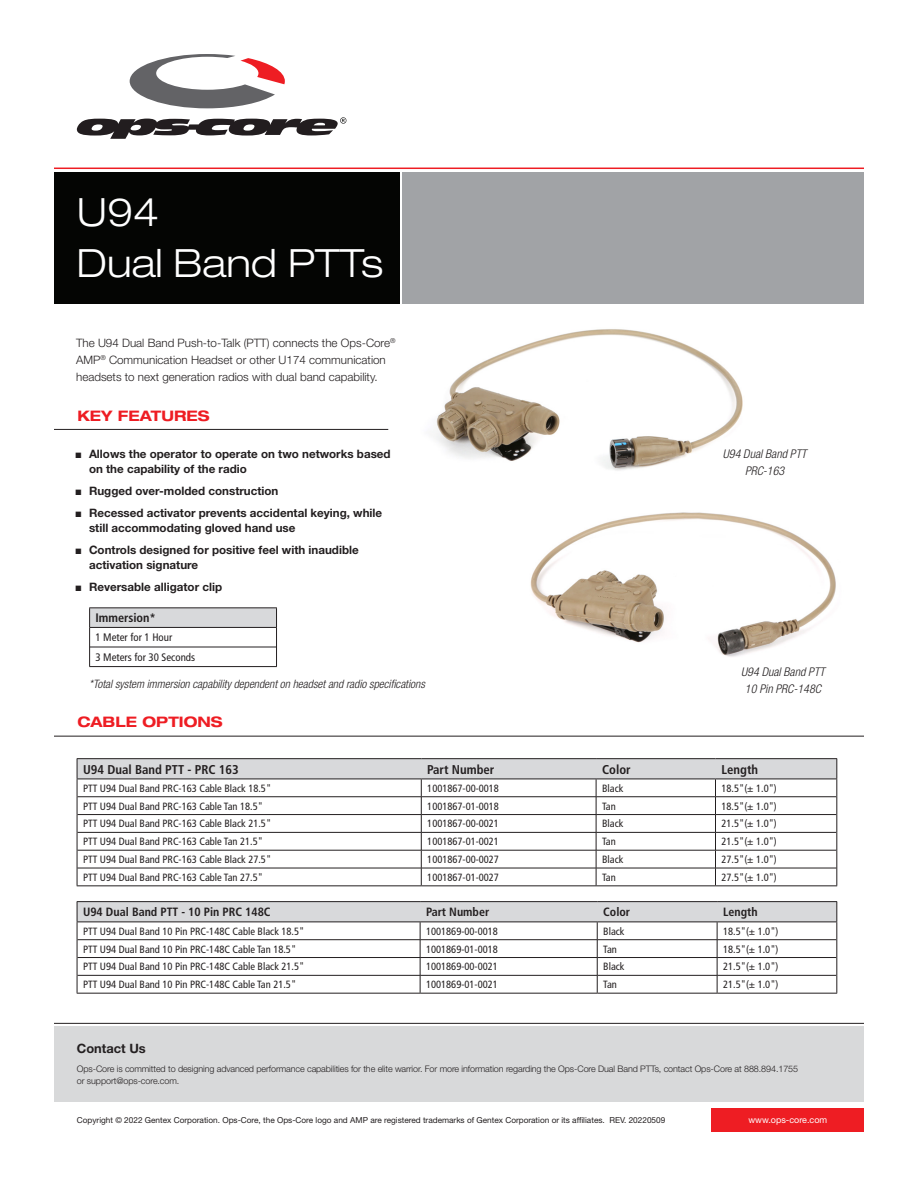
<style>
.page{position:relative;width:918px;height:1188px;background:#fff}
.page>*{position:absolute;margin:0;border:0;box-sizing:border-box;transform-origin:0 0}
.t1{font:300 expanded 39px/51px "Helvetica Neue LT Std";color:#fff}
.t2{font:700 expanded 14.55px "Helvetica Neue LT Std";color:#ee1d23}
.Contact_Us_Copy{font:700 12.9px "Helvetica Neue LT Std";color:#231f20}
.End_Notes{font:700 condensed 12.75px "Frutiger LT Std";color:#231f20}
.t3{font:700 condensed 12.3px "Frutiger LT Std";color:#231f20}
.Intro_Paragraph{font:italic 300 condensed 12px/17.2px "Helvetica Neue LT Std";color:#231f20;text-align:center}
.End_Notes-2{font:700 condensed 12px "Frutiger LT Std";color:#231f20}
.t4{font:700 11.55px/15.3px "Helvetica Neue LT Std";color:#231f20}
.Intro_Paragraph-2{font:300 11.55px/16.6px "Helvetica Neue LT Std";color:#231f20}
.t5{font:italic 300 condensed 11.55px "Helvetica Neue LT Std";color:#231f20}
.End_Notes-3{font:condensed 10.95px "Frutiger LT Std";color:#231f20}
.End_Notes-4{font:condensed 10.5px "Frutiger LT Std";color:#231f20}
.Contact_Us_Copy-2{font:300 9px/12px "Helvetica Neue LT Std";letter-spacing:-.01em;color:#231f20}
.t6{font:9px "Helvetica Neue LT Std";color:#fff}
.Contact_Us_Copy-3{font:8.25px "Helvetica Neue LT Std";color:#231f20}
.s1{font-family:"Arial Narrow";font-weight:400}
</style>
<div class="page">
<div style="left:54px;top:172px;width:346px;height:132px;background:#040503"></div>
<div style="left:403px;top:172px;width:461px;height:132px;background:#a1a3a6"></div>
<hr style="left:54px;top:168px;width:810px;height:1px;background:#ee1d23">
<img style="left:530px;top:512px;width:306px;height:145px">
<img style="left:435px;top:329px;width:308px;height:142px">
<svg style="left:130px;top:54px;width:155px;height:54px"></svg>
<svg style="left:77px;top:117px;width:269px;height:22px"></svg>
<hr style="left:54px;top:1023px;width:810px;height:1px;background:#231f20">
<div style="left:54px;top:1026px;width:810px;height:76px;background:#d8d9da"></div>
<div style="left:712px;top:1108px;width:152px;height:23px;background:#ee1d23"></div>
<hr style="left:54px;top:429px;width:334px;height:1px;background:#231f20">
<hr style="left:54px;top:736px;width:810px;height:1px;background:#231f20">
<hr style="left:77px;top:758px;width:344px;height:1px;background:#231f20">
<hr style="left:421px;top:758px;width:175px;height:1px;background:#231f20">
<hr style="left:596px;top:758px;width:119px;height:1px;background:#231f20">
<hr style="left:716px;top:758px;width:121px;height:1px;background:#231f20">
<hr style="left:77px;top:885px;width:344px;height:1px;background:#231f20">
<hr style="left:421px;top:885px;width:175px;height:1px;background:#231f20">
<hr style="left:596px;top:885px;width:119px;height:1px;background:#231f20">
<hr style="left:716px;top:885px;width:121px;height:1px;background:#231f20">
<svg style="left:77px;top:759px;width:760px;height:126px"></svg>
<hr style="left:77px;top:779px;width:344px;height:1px;background:#231f20">
<hr style="left:421px;top:779px;width:175px;height:1px;background:#231f20">
<hr style="left:596px;top:779px;width:119px;height:1px;background:#231f20">
<hr style="left:716px;top:779px;width:121px;height:1px;background:#231f20">
<hr style="left:77px;top:901px;width:343px;height:1px;background:#231f20">
<hr style="left:420px;top:901px;width:177px;height:1px;background:#231f20">
<hr style="left:597px;top:901px;width:120px;height:1px;background:#231f20">
<hr style="left:717px;top:901px;width:120px;height:1px;background:#231f20">
<hr style="left:77px;top:993px;width:343px;height:1px;background:#231f20">
<hr style="left:420px;top:993px;width:177px;height:1px;background:#231f20">
<hr style="left:597px;top:993px;width:120px;height:1px;background:#231f20">
<hr style="left:717px;top:993px;width:120px;height:1px;background:#231f20">
<svg style="left:77px;top:902px;width:760px;height:91px"></svg>
<hr style="left:77px;top:922px;width:343px;height:1px;background:#231f20">
<hr style="left:420px;top:922px;width:177px;height:1px;background:#231f20">
<hr style="left:597px;top:922px;width:120px;height:1px;background:#231f20">
<hr style="left:717px;top:922px;width:120px;height:1px;background:#231f20">
<div style="left:90px;top:608px;width:187px;height:19px;background:#d8d9db"></div>
<hr style="left:89px;top:607px;width:188px;height:1px;background:#231f20">
<svg style="left:89px;top:608px;width:1px;height:58px"></svg>
<hr style="left:89px;top:666px;width:188px;height:1px;background:#231f20">
<hr style="left:90px;top:647px;width:186px;height:1px;background:#231f20">
<hr style="left:89px;top:627px;width:188px;height:1px;background:#231f20">
<svg style="left:276px;top:608px;width:1px;height:58px"></svg>
<p class="t1" style="left:77px;top:186px;width:308px">U94<br>Dual Band PTTs</p>
<p class="Intro_Paragraph-2" style="left:76px;top:335px;width:321px">The U94 Dual Band Push-to-Talk (PTT) connects the Ops-Core<sup>®<br></sup>AMP<sup>®</sup> Communication Headset or other U174 communication headsets to next generation radios with dual band capability.</p>
<p class="t2" style="left:77px;top:406px;width:134px">KEY FEATURES</p>
<p class="t4" style="left:89px;top:446px;width:303px;text-indent:-13px"><span class="s1">■</span> Allows the operator to operate on two networks based on the capability of the radio</p>
<p class="t4" style="left:76px;top:483px;width:204px"><span class="s1">■</span> Rugged over-molded construction</p>
<p class="t4" style="left:89px;top:505px;width:295px;text-indent:-13px"><span class="s1">■</span> Recessed activator prevents accidental keying, while still accommodating gloved hand use</p>
<p class="t4" style="left:89px;top:542px;width:271px;text-indent:-13px"><span class="s1">■</span> Controls designed for positive feel with inaudible activation signature</p>
<p class="t4" style="left:76px;top:579px;width:148px"><span class="s1">■</span> Reversable alligator clip</p>
<p class="t3" style="left:95px;top:611px;width:62px">Immersion*</p>
<p class="End_Notes-3" style="left:95px;top:631px;width:78px">1 Meter for 1 Hour</p>
<p class="End_Notes-3" style="left:95px;top:651px;width:101px">3 Meters for 30 Seconds</p>
<p class="t5" style="left:89px;top:678px;width:337px">*Total system immersion capability dependent on headset and radio specifications</p>
<p class="t2" style="left:77px;top:713px;width:147px">CABLE OPTIONS</p>
<p class="Intro_Paragraph" style="left:723px;top:445px;width:85px">U94 Dual Band PTT<br>PRC-163</p>
<p class="Intro_Paragraph" style="left:741px;top:663px;width:85px">U94 Dual Band PTT<br>10 Pin PRC-148C</p>
<p class="End_Notes" style="left:83px;top:762px;width:157px">U94 Dual Band PTT - PRC 163</p>
<p class="End_Notes" style="left:427px;top:762px;width:69px">Part Number</p>
<p class="End_Notes" style="left:602px;top:762px;width:30px">Color</p>
<p class="End_Notes" style="left:722px;top:762px;width:38px">Length</p>
<p class="End_Notes-4" style="left:83px;top:782px;width:190px">PTT U94 Dual Band PRC-163 Cable Black 18.5"</p>
<p class="End_Notes-4" style="left:427px;top:782px;width:73px">1001867-00-0018</p>
<p class="End_Notes-4" style="left:602px;top:782px;width:23px">Black</p>
<p class="End_Notes-4" style="left:722px;top:782px;width:57px">18.5"(± 1.0")</p>
<p class="End_Notes-4" style="left:83px;top:800px;width:182px">PTT U94 Dual Band PRC-163 Cable Tan 18.5"</p>
<p class="End_Notes-4" style="left:427px;top:800px;width:73px">1001867-01-0018</p>
<p class="End_Notes-4" style="left:602px;top:800px;width:15px">Tan</p>
<p class="End_Notes-4" style="left:722px;top:800px;width:57px">18.5"(± 1.0")</p>
<p class="End_Notes-4" style="left:83px;top:818px;width:190px">PTT U94 Dual Band PRC-163 Cable Black 21.5"</p>
<p class="End_Notes-4" style="left:427px;top:818px;width:73px">1001867-00-0021</p>
<p class="End_Notes-4" style="left:602px;top:818px;width:23px">Black</p>
<p class="End_Notes-4" style="left:722px;top:818px;width:57px">21.5"(± 1.0")</p>
<p class="End_Notes-4" style="left:83px;top:835px;width:182px">PTT U94 Dual Band PRC-163 Cable Tan 21.5"</p>
<p class="End_Notes-4" style="left:427px;top:835px;width:73px">1001867-01-0021</p>
<p class="End_Notes-4" style="left:602px;top:835px;width:15px">Tan</p>
<p class="End_Notes-4" style="left:722px;top:835px;width:57px">21.5"(± 1.0")</p>
<p class="End_Notes-4" style="left:83px;top:853px;width:190px">PTT U94 Dual Band PRC-163 Cable Black 27.5"</p>
<p class="End_Notes-4" style="left:427px;top:853px;width:73px">1001867-00-0027</p>
<p class="End_Notes-4" style="left:602px;top:853px;width:23px">Black</p>
<p class="End_Notes-4" style="left:722px;top:853px;width:57px">27.5"(± 1.0")</p>
<p class="End_Notes-4" style="left:83px;top:871px;width:182px">PTT U94 Dual Band PRC-163 Cable Tan 27.5"</p>
<p class="End_Notes-4" style="left:427px;top:871px;width:73px">1001867-01-0027</p>
<p class="End_Notes-4" style="left:602px;top:871px;width:15px">Tan</p>
<p class="End_Notes-4" style="left:722px;top:871px;width:57px">27.5"(± 1.0")</p>
<p class="End_Notes-2" style="left:83px;top:905px;width:189px">U94 Dual Band PTT - 10 Pin PRC 148C</p>
<p class="End_Notes-2" style="left:426px;top:905px;width:65px">Part Number</p>
<p class="End_Notes-2" style="left:603px;top:905px;width:28px">Color</p>
<p class="End_Notes-2" style="left:723px;top:905px;width:36px">Length</p>
<p class="End_Notes-4" style="left:83px;top:925px;width:223px">PTT U94 Dual Band 10 Pin PRC-148C Cable Black 18.5"</p>
<p class="End_Notes-4" style="left:426px;top:925px;width:73px">1001869-00-0018</p>
<p class="End_Notes-4" style="left:603px;top:925px;width:23px">Black</p>
<p class="End_Notes-4" style="left:723px;top:925px;width:57px">18.5"(± 1.0")</p>
<p class="End_Notes-4" style="left:83px;top:943px;width:215px">PTT U94 Dual Band 10 Pin PRC-148C Cable Tan 18.5"</p>
<p class="End_Notes-4" style="left:426px;top:943px;width:73px">1001869-01-0018</p>
<p class="End_Notes-4" style="left:603px;top:943px;width:15px">Tan</p>
<p class="End_Notes-4" style="left:723px;top:943px;width:57px">18.5"(± 1.0")</p>
<p class="End_Notes-4" style="left:83px;top:961px;width:223px">PTT U94 Dual Band 10 Pin PRC-148C Cable Black 21.5"</p>
<p class="End_Notes-4" style="left:426px;top:961px;width:73px">1001869-00-0021</p>
<p class="End_Notes-4" style="left:603px;top:961px;width:23px">Black</p>
<p class="End_Notes-4" style="left:723px;top:961px;width:57px">21.5"(± 1.0")</p>
<p class="End_Notes-4" style="left:83px;top:978px;width:215px">PTT U94 Dual Band 10 Pin PRC-148C Cable Tan 21.5"</p>
<p class="End_Notes-4" style="left:426px;top:978px;width:73px">1001869-01-0021</p>
<p class="End_Notes-4" style="left:603px;top:978px;width:15px">Tan</p>
<p class="End_Notes-4" style="left:723px;top:978px;width:57px">21.5"(± 1.0")</p>
<p class="Contact_Us_Copy" style="left:77px;top:1041px;width:70px">Contact Us</p>
<p class="Contact_Us_Copy-2" style="left:77px;top:1063px;width:723px">Ops-Core is committed to designing advanced performance capabilities for the elite warrior. For more information regarding the Ops-Core Dual Band PTTs, contact Ops-Core at 888.894.1755 or support@ops-core.com.</p>
<p class="Contact_Us_Copy-3" style="left:77px;top:1115px;width:590px">Copyright © 2022 Gentex Corporation. Ops-Core, the Ops-Core logo and AMP are registered trademarks of Gentex Corporation or its affiliates. REV. 20220509</p>
<p class="t6" style="left:748px;top:1114px;width:80px">www.ops-core.com</p>
</div>
